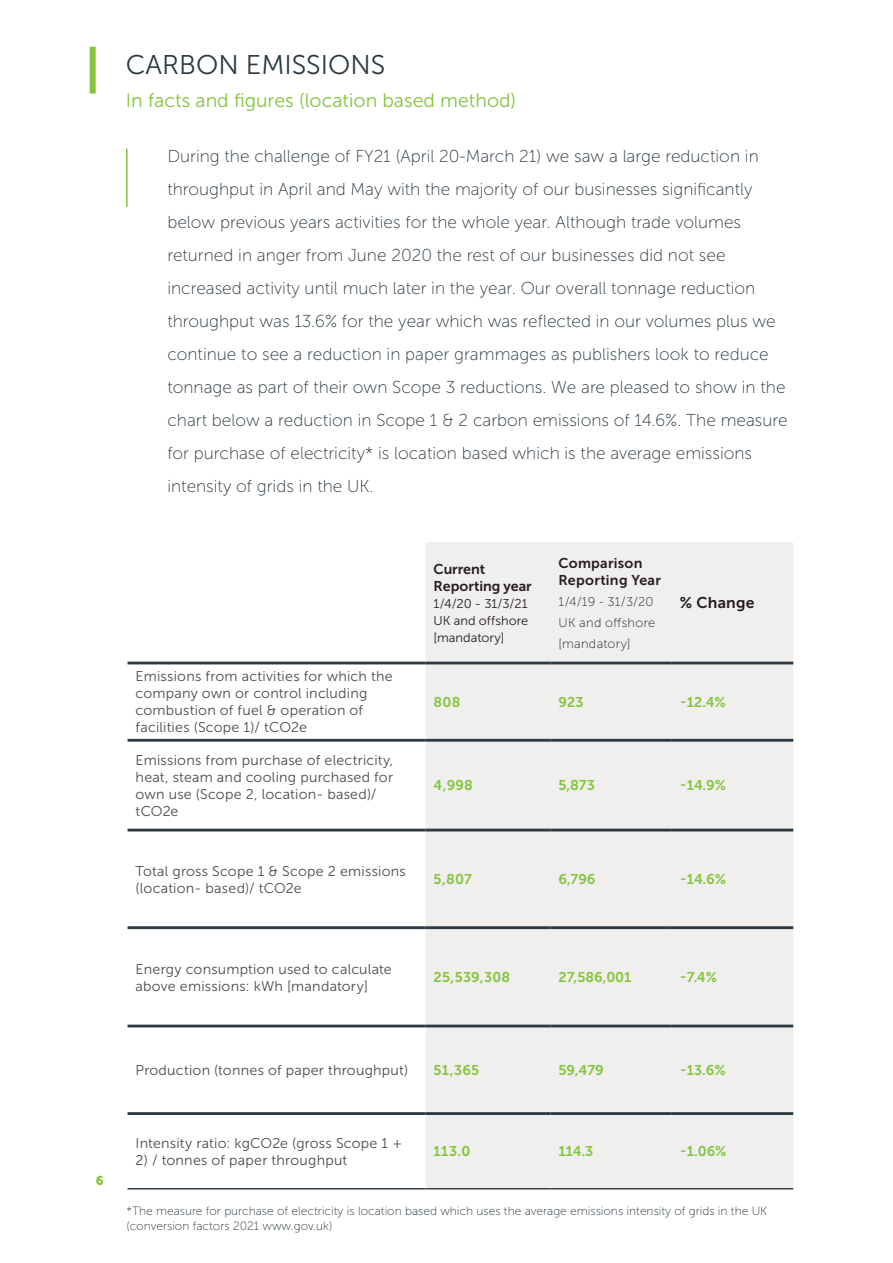
<style>
.page{position:relative;width:893px;height:1263px;background:#fff}
.page>*{position:absolute;margin:0;border:0;box-sizing:border-box;transform-origin:0 0}
.t1{font:27px "Museo Sans 300";color:#2b3943}
.t2{font:19.5px "Museo Sans 300";color:#84c53f}
.t3{font:17.25px/33px "Museo Sans 100";color:#2b3943}
.t4{font:15.6px "Museo Sans 700";letter-spacing:.015em;color:#241f1f}
.t5{font:14.1px/17px "Museo Sans 300";letter-spacing:.015em;color:#4e4b4c}
.t6{font:14.1px "Museo Sans 700";color:#84c53f}
.t7{font:14.1px/17px "Museo Sans 700";letter-spacing:.01em;color:#241f1f}
.t8{font:12.75px/17px "Museo Sans 300";color:#241f1f;text-align:justify}
.t9{font:12.75px/21.1px "Museo Sans 100";letter-spacing:.025em;color:#241f1f}
.t10{font:12.75px "Museo Sans 900";color:#84c53f}
.t11{font:12px/14.4px "Museo Sans 100";color:#2b3943}
</style>
<div class="page">
<div style="left:90px;top:47px;width:6px;height:47px;background:#84c53f"></div>
<div style="left:426px;top:542px;width:367px;height:646px;background:#f0efee"></div>
<hr style="left:128px;top:662px;width:298px;height:2px;background:#2b3943">
<hr style="left:426px;top:662px;width:124px;height:2px;background:#2b3943">
<hr style="left:550px;top:662px;width:122px;height:2px;background:#2b3943">
<hr style="left:672px;top:662px;width:121px;height:2px;background:#2b3943">
<hr style="left:128px;top:739px;width:298px;height:3px;background:#2b3943">
<hr style="left:426px;top:739px;width:124px;height:3px;background:#2b3943">
<hr style="left:550px;top:739px;width:122px;height:3px;background:#2b3943">
<hr style="left:672px;top:739px;width:121px;height:3px;background:#2b3943">
<hr style="left:128px;top:829px;width:298px;height:2px;background:#2b3943">
<hr style="left:426px;top:829px;width:124px;height:2px;background:#2b3943">
<hr style="left:550px;top:829px;width:122px;height:2px;background:#2b3943">
<hr style="left:672px;top:829px;width:121px;height:2px;background:#2b3943">
<hr style="left:128px;top:926px;width:298px;height:3px;background:#2b3943">
<hr style="left:426px;top:926px;width:124px;height:3px;background:#2b3943">
<hr style="left:550px;top:926px;width:122px;height:3px;background:#2b3943">
<hr style="left:672px;top:926px;width:121px;height:3px;background:#2b3943">
<hr style="left:128px;top:1024px;width:298px;height:3px;background:#2b3943">
<hr style="left:426px;top:1024px;width:124px;height:3px;background:#2b3943">
<hr style="left:550px;top:1024px;width:122px;height:3px;background:#2b3943">
<hr style="left:672px;top:1024px;width:121px;height:3px;background:#2b3943">
<hr style="left:128px;top:1112px;width:298px;height:3px;background:#2b3943">
<hr style="left:426px;top:1112px;width:124px;height:3px;background:#2b3943">
<hr style="left:550px;top:1112px;width:122px;height:3px;background:#2b3943">
<hr style="left:672px;top:1112px;width:121px;height:3px;background:#2b3943">
<hr style="left:128px;top:1188px;width:298px;height:1px;background:#2b3943">
<hr style="left:426px;top:1188px;width:124px;height:1px;background:#2b3943">
<hr style="left:550px;top:1188px;width:122px;height:1px;background:#2b3943">
<hr style="left:672px;top:1188px;width:121px;height:1px;background:#2b3943">
<hr style="left:126px;top:149px;width:2px;height:58px;background:#84c53f">
<h1 class="t1" style="left:126px;top:50px;width:261px">CARBON EMISSIONS</h1>
<p class="t2" style="left:126px;top:90px;width:392px">In facts and figures (location based method)</p>
<p class="t3" style="left:167px;top:139px;width:622px">During the challenge of FY21 (April 20-March 21) we saw a large reduction in throughput in April and May with the majority of our businesses significantly below previous years activities for the whole year. Although trade volumes returned in anger from June 2020 the rest of our businesses did not see increased activity until much later in the year. Our overall tonnage reduction throughput was 13.6% for the year which was reflected in our volumes plus we continue to see a reduction in paper grammages as publishers look to reduce tonnage as part of their own Scope 3 reductions. We are pleased to show in the chart below a reduction in Scope 1 &amp; 2 carbon emissions of 14.6%. The measure for purchase of electricity* is location based which is the average emissions intensity of grids in the UK.</p>
<p class="t5" style="left:136px;top:668px;width:259px">Emissions from activities for which the company own or control including combustion of fuel &amp; operation of facilities (Scope 1)/ tCO2e</p>
<p class="t5" style="left:136px;top:752px;width:259px">Emissions from purchase of electricity, heat, steam and cooling purchased for own use (Scope 2, location- based)/ tCO2e</p>
<p class="t7" style="left:434px;top:561px;width:100px">Current<br>Reporting year</p>
<p class="t8" style="left:434px;top:595px;width:96px">1/4/20 - 31/3/21<br>UK and offshore [mandatory]</p>
<p class="t7" style="left:558px;top:554px;width:104px">Comparison<br>Reporting Year</p>
<p class="t9" style="left:558px;top:591px;width:98px">1/4/19 - 31/3/20<br>UK and offshore [mandatory]</p>
<p class="t4" style="left:680px;top:594px;width:76px">% Change</p>
<p class="t6" style="left:434px;top:694px;width:28px">808</p>
<p class="t6" style="left:558px;top:694px;width:27px">923</p>
<p class="t6" style="left:680px;top:694px;width:47px">-12.4%</p>
<p class="t6" style="left:434px;top:778px;width:41px">4,998</p>
<p class="t6" style="left:558px;top:778px;width:38px">5,873</p>
<p class="t6" style="left:680px;top:778px;width:48px">-14.9%</p>
<p class="t5" style="left:136px;top:862px;width:272px">Total gross Scope 1 &amp; Scope 2 emissions (location- based)/ tCO2e</p>
<p class="t6" style="left:434px;top:871px;width:40px">5,807</p>
<p class="t6" style="left:558px;top:871px;width:39px">6,796</p>
<p class="t6" style="left:680px;top:871px;width:48px">-14.6%</p>
<p class="t5" style="left:136px;top:960px;width:258px">Energy consumption used to calculate above emissions: kWh [mandatory]</p>
<p class="t6" style="left:434px;top:969px;width:78px">25,539,308</p>
<p class="t6" style="left:558px;top:969px;width:75px">27,586,001</p>
<p class="t6" style="left:680px;top:969px;width:39px">-7.4%</p>
<p class="t10" style="left:96px;top:1173px;width:9px">6</p>
<p class="t5" style="left:136px;top:1062px;width:274px">Production (tonnes of paper throughput)</p>
<p class="t6" style="left:434px;top:1062px;width:47px">51,365</p>
<p class="t6" style="left:558px;top:1062px;width:47px">59,479</p>
<p class="t6" style="left:680px;top:1062px;width:47px">-13.6%</p>
<p class="t5" style="left:136px;top:1135px;width:268px">Intensity ratio: kgCO2e (gross Scope 1 +</p>
<p class="t5" style="left:136px;top:1152px;width:213px">2) / tonnes of paper throughput</p>
<p class="t6" style="left:434px;top:1144px;width:38px">113.0</p>
<p class="t6" style="left:558px;top:1144px;width:36px">114.3</p>
<p class="t6" style="left:680px;top:1144px;width:48px">-1.06%</p>
<p class="t11" style="left:126px;top:1204px;width:642px">*The measure for purchase of electricity is location based which uses the average emissions intensity of grids in the UK (conversion factors 2021 www.gov.uk)</p>
</div>
